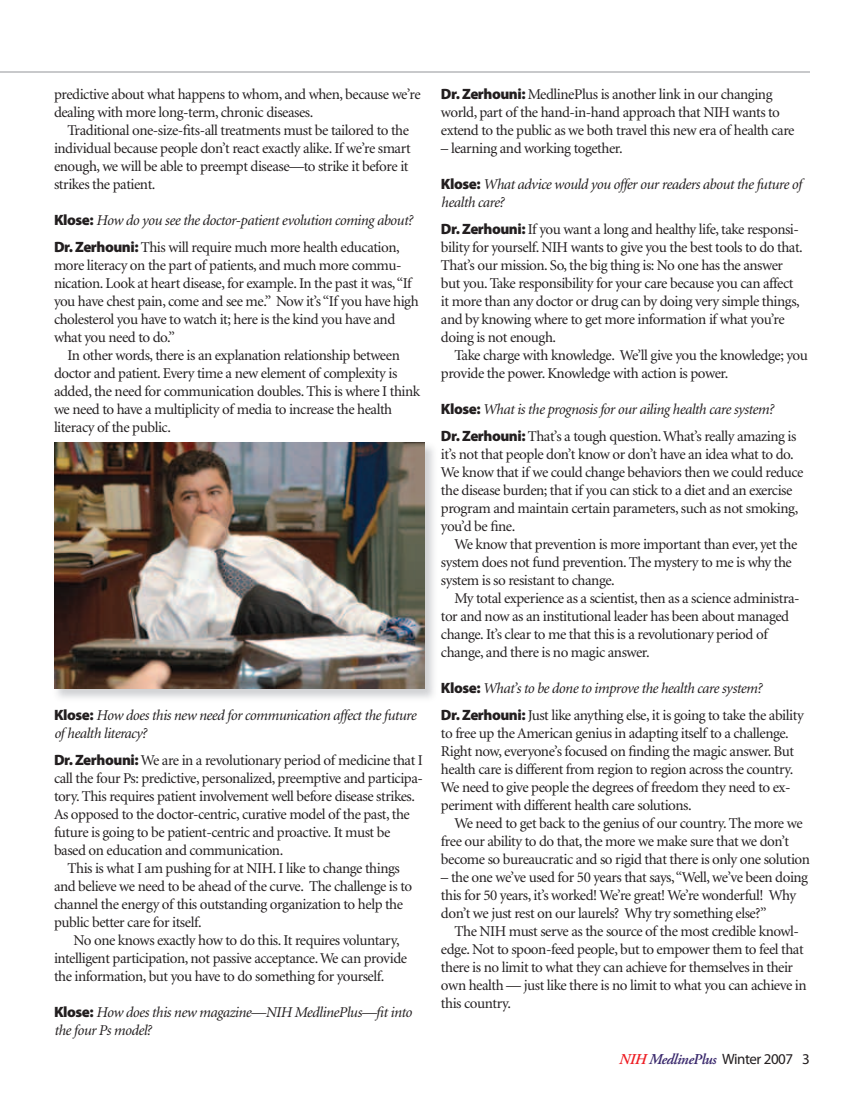
<style>
.page{position:relative;width:864px;height:1107px;background:#fff}
.page>*{position:absolute;margin:0;border:0;box-sizing:border-box;transform-origin:0 0}
.t1{font:15px/18px "Minion";letter-spacing:-.03em;color:#231f20}
.t2{font:italic 15px/18px "Minion";letter-spacing:-.03em;color:#231f20}
.t3{font:italic 600 15px "Adobe Garamond Pro";letter-spacing:-.03em;color:#39286c}
.s1{font-family:"Myriad Pro";font-weight:900;font-style:normal}
.s2{font-style:normal}
.s3{font-family:"Myriad Pro";font-weight:900}
.s4{font-style:italic}
.s5{color:#ee1d23}
.s6{font-family:"Myriad Pro";font-weight:400;font-style:normal;color:#231f20}
</style>
<div class="page">
<img style="left:54px;top:442px;width:380px;height:256px">
<img style="left:54px;top:443px;width:370px;height:245px">
<hr style="left:0;top:72px;width:810px;height:1px;background:#939598">
<p class="t1" style="left:54px;top:86px;width:368px">predictive about what happens to whom, and when, because we’re dealing with more long-term, chronic diseases.</p>
<p class="t1" style="left:54px;top:122px;width:358px;text-indent:14px">Traditional one-size-fits-all treatments must be tailored to the individual because people don’t react exactly alike. If we’re smart enough, we will be able to preempt disease—to strike it before it strikes the patient.</p>
<p class="t2" style="left:54px;top:208px;width:360px;line-height:27px"><span class="s1">Klose:</span> How do you see the doctor-patient evolution coming about?<br><span class="s1">Dr. Zerhouni:</span> <span class="s2">This will require much more health education,</span></p>
<p class="t1" style="left:54px;top:257px;width:366px">more literacy on the part of patients, and much more commu&shy;nication. Look at heart disease, for example. In the past it was, “If you have chest pain, come and see me.” Now it’s “If you have high cholesterol you have to watch it; here is the kind you have and what you need to do.”</p>
<p class="t1" style="left:54px;top:347px;width:368px;text-indent:14px">In other words, there is an explanation relationship between doctor and patient. Every time a new element of complexity is added, the need for communication doubles. This is where I think we need to have a multiplicity of media to increase the health literacy of the public.</p>
<p class="t2" style="left:54px;top:707px;width:364px"><span class="s1">Klose:</span> How does this new need for communication affect the future of health literacy?</p>
<p class="t1" style="left:54px;top:752px;width:370px"><span class="s3">Dr. Zerhouni:</span> We are in a revolutionary period of medicine that I</p>
<p class="t1" style="left:54px;top:770px;width:370px">call the four Ps: predictive, personalized, preemptive and participa-</p>
<p class="t1" style="left:54px;top:788px;width:363px">tory. This requires patient involvement well before disease strikes.</p>
<p class="t1" style="left:54px;top:806px;width:357px">As opposed to the doctor-centric, curative model of the past, the</p>
<p class="t1" style="left:54px;top:824px;width:338px">future is going to be patient-centric and proactive. It must be</p>
<p class="t1" style="left:54px;top:842px;width:231px">based on education and communication.</p>
<p class="t1" style="left:68px;top:860px;width:334px">This is what I am pushing for at NIH. I like to change things</p>
<p class="t1" style="left:54px;top:878px;width:360px">and believe we need to be ahead of the curve. The challenge is to</p>
<p class="t1" style="left:54px;top:896px;width:351px">channel the energy of this outstanding organization to help the</p>
<p class="t1" style="left:54px;top:914px;width:149px">public better care for itself.</p>
<p class="t1" style="left:74px;top:932px;width:328px">No one knows exactly how to do this. It requires voluntary,</p>
<p class="t1" style="left:54px;top:950px;width:355px">intelligent participation, not passive acceptance. We can provide</p>
<p class="t1" style="left:54px;top:968px;width:332px">the information, but you have to do something for yourself.</p>
<p class="t2" style="left:54px;top:1004px;width:359px"><span class="s1">Klose:</span> How does this new magazine—NIH MedlinePlus—fit into the four Ps model?</p>
<p class="t1" style="left:441px;top:86px;width:355px"><span class="s3">Dr. Zerhouni:</span> MedlinePlus is another link in our changing world, part of the hand-in-hand approach that NIH wants to extend to the public as we both travel this new era of health care</p>
<p class="t1" style="left:441px;top:140px;width:183px">– learning and working together.</p>
<p class="t2" style="left:441px;top:176px;width:362px"><span class="s1">Klose:</span> What advice would you offer our readers about the future of health care?</p>
<p class="t1" style="left:441px;top:221px;width:363px"><span class="s3">Dr. Zerhouni:</span> If you want a long and healthy life, take responsi&shy;bility for yourself. NIH wants to give you the best tools to do that.<br>That’s our mission. So, the big thing is: No one has the answer but you. Take responsibility for your care because you can affect it more than any doctor or drug can by doing very simple things, and by knowing where to get more information if what you’re doing is not enough.</p>
<p class="t1" style="left:441px;top:347px;width:368px;text-indent:14px">Take charge with knowledge. We’ll give you the knowledge; you provide the power. Knowledge with action is power.</p>
<p class="t2" style="left:441px;top:397px;width:357px;line-height:27px"><span class="s1">Klose:</span> What is the prognosis for our ailing health care system?<br><span class="s1">Dr. Zerhouni:</span> <span class="s2">That’s a tough question. What’s really amazing is</span></p>
<p class="t1" style="left:441px;top:446px;width:364px">it’s not that people don’t know or don’t have an idea what to do.<br>We know that if we could change behaviors then we could reduce the disease burden; that if you can stick to a diet and an exercise program and maintain certain parameters, such as not smoking, you’d be fine.</p>
<p class="t1" style="left:441px;top:536px;width:358px;text-indent:14px">We know that prevention is more important than ever, yet the system does not fund prevention. The mystery to me is why the system is so resistant to change.</p>
<p class="t1" style="left:441px;top:590px;width:360px;text-indent:14px">My total experience as a scientist, then as a science administra&shy;tor and now as an institutional leader has been about managed change. It’s clear to me that this is a revolutionary period of change, and there is no magic answer.</p>
<p class="t1" style="left:441px;top:676px;width:364px;line-height:27px"><span class="s3">Klose:</span> <span class="s4">What’s to be done to improve the health care system?<br></span><span class="s3">Dr. Zerhouni:</span> Just like anything else, it is going to take the ability</p>
<p class="t1" style="left:441px;top:725px;width:355px">to free up the American genius in adapting itself to a challenge.<br>Right now, everyone’s focused on finding the magic answer. But health care is different from region to region across the country.<br>We need to give people the degrees of freedom they need to ex&shy;periment with different health care solutions.</p>
<p class="t1" style="left:441px;top:815px;width:371px;text-indent:14px">We need to get back to the genius of our country. The more we free our ability to do that, the more we make sure that we don’t become so bureaucratic and so rigid that there is only one solution</p>
<p class="t1" style="left:441px;top:869px;width:369px">– the one we’ve used for 50 years that says, “Well, we’ve been doing this for 50 years, it’s worked! We’re great! We’re wonderful! Why don’t we just rest on our laurels? Why try something else?”</p>
<p class="t1" style="left:441px;top:923px;width:367px;text-indent:14px">The NIH must serve as the source of the most credible knowl&shy;edge. Not to spoon-feed people, but to empower them to feel that there is no limit to what they can achieve for themselves in their own health — just like there is no limit to what you can achieve in this country.</p>
<p class="t3" style="left:619px;top:1054px;width:192px"><span class="s5">NIH</span> MedlinePlus <span class="s6">Winter 2007 3</span></p>
</div>
